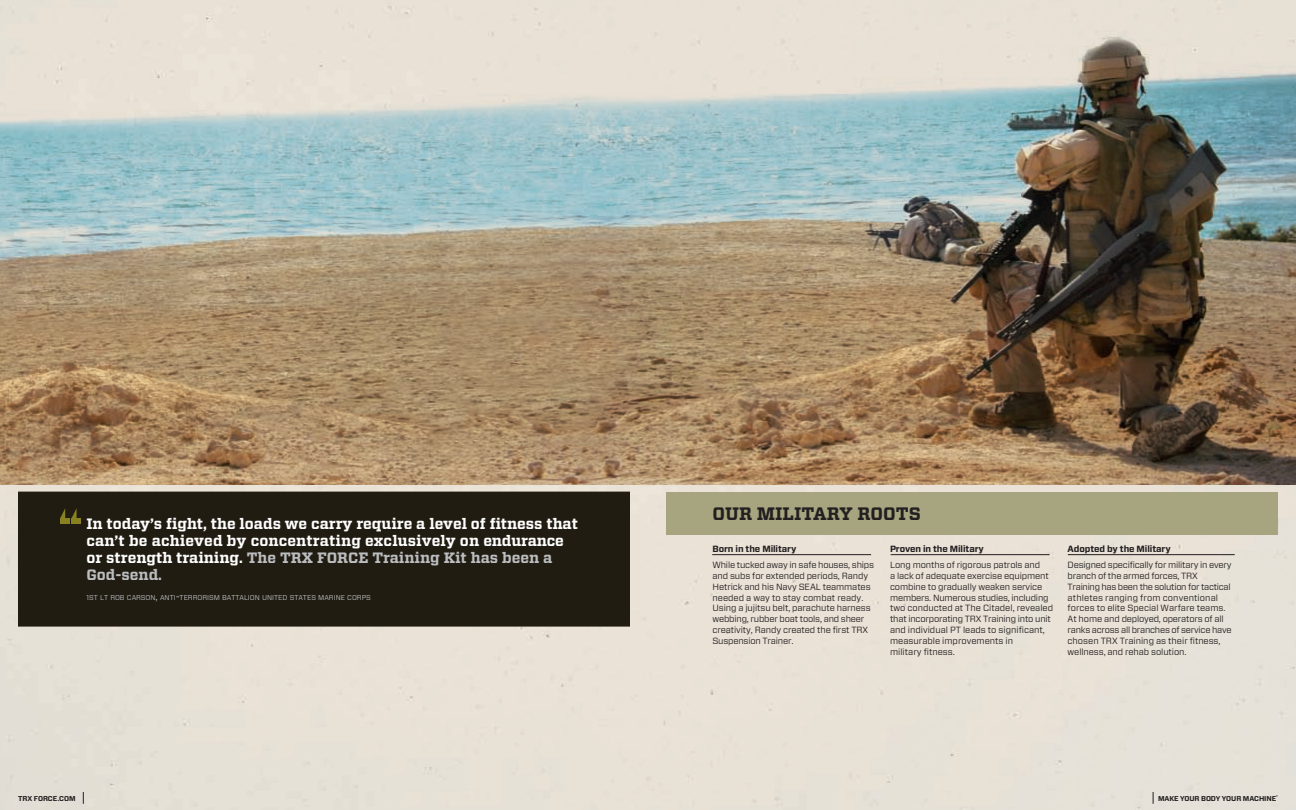
<style>
.page{position:relative;width:1296px;height:810px;background:#fff}
.page>*{position:absolute;margin:0;border:0;box-sizing:border-box;transform-origin:0 0}
.t1{font:700 18px "Vitesse";color:#231f20}
.t2{font:700 15px/17px "Vitesse";color:#fff}
.t3{font:9px/10.8px "Forza";letter-spacing:-.01em;color:#231f20}
.t4{font:700 9px "Forza";letter-spacing:-.01em;color:#231f20}
.t5{font:7px "Forza";color:#bcbdc0}
.t6{font:700 7px "Forza";color:#231f20}
.s1{color:#bcbdc0}
.s2{font-size:10px}
</style>
<div class="page">
<div style="left:666px;top:492px;width:612px;height:42px;background:#a6a57f"></div>
<hr style="left:712px;top:554px;width:159px;height:1px;background:#231f20">
<hr style="left:891px;top:554px;width:159px;height:1px;background:#231f20">
<hr style="left:1068px;top:554px;width:167px;height:1px;background:#231f20">
<img style="left:0;top:0;width:1296px;height:485px">
<div style="left:18px;top:492px;width:612px;height:135px;background:#201c11"></div>
<svg style="left:83px;top:792px;width:1px;height:12px"></svg>
<svg style="left:1153px;top:792px;width:1px;height:12px"></svg>
<div style="left:60px;top:518px;width:10px;height:6px;background:#878122"></div>
<svg style="left:60px;top:508px;width:5px;height:10px"></svg>
<div style="left:72px;top:518px;width:9px;height:6px;background:#878122"></div>
<svg style="left:72px;top:508px;width:5px;height:10px"></svg>
<h2 class="t2" style="left:86px;top:515px;width:493px">In today’s fight, the loads we carry require a level of fitness that can’t be achieved by concentrating exclusively on endurance or strength training. <span class="s1">The TRX FORCE Training Kit has been a God-send.</span></h2>
<p class="t5" style="left:86px;top:593px;width:286px">1ST LT ROB CARSON<span class="s2">,</span> ANTI<span class="s2">-</span>TERRORISM BATTALION UNITED STATES MARINE CORPS</p>
<h1 class="t1" style="left:712px;top:502px;width:210px">OUR MILITARY ROOTS</h1>
<p class="t4" style="left:712px;top:542px;width:85px">Born in the Military</p>
<p class="t3" style="left:712px;top:559px;width:163px">While tucked away in safe houses, ships and subs for extended periods, Randy Hetrick and his Navy SEAL teammates needed a way to stay combat ready.<br>Using a jujitsu belt, parachute harness webbing, rubber boat tools, and sheer creativity, Randy created the first TRX Suspension Trainer.</p>
<p class="t4" style="left:890px;top:542px;width:95px">Proven in the Military</p>
<p class="t3" style="left:890px;top:559px;width:165px">Long months of rigorous patrols and<br>a lack of adequate exercise equipment combine to gradually weaken service members. Numerous studies, including two conducted at The Citadel, revealed that incorporating TRX Training into unit and individual PT leads to significant, measurable improvements in<br>military fitness.</p>
<p class="t4" style="left:1068px;top:542px;width:105px">Adopted by the Military</p>
<p class="t3" style="left:1068px;top:559px;width:166px">Designed specifically for military in every branch of the armed forces, TRX Training has been the solution for tactical athletes ranging from conventional forces to elite Special Warfare teams.<br>At home and deployed, operators of all ranks across all branches of service have chosen TRX Training as their fitness, wellness, and rehab solution.</p>
<p class="t6" style="left:18px;top:794px;width:59px">TRX FORCE.COM</p>
<p class="t6" style="left:1158px;top:794px;width:121px">MAKE YOUR BODY YOUR MACHINE<sup>®</sup></p>
</div>
